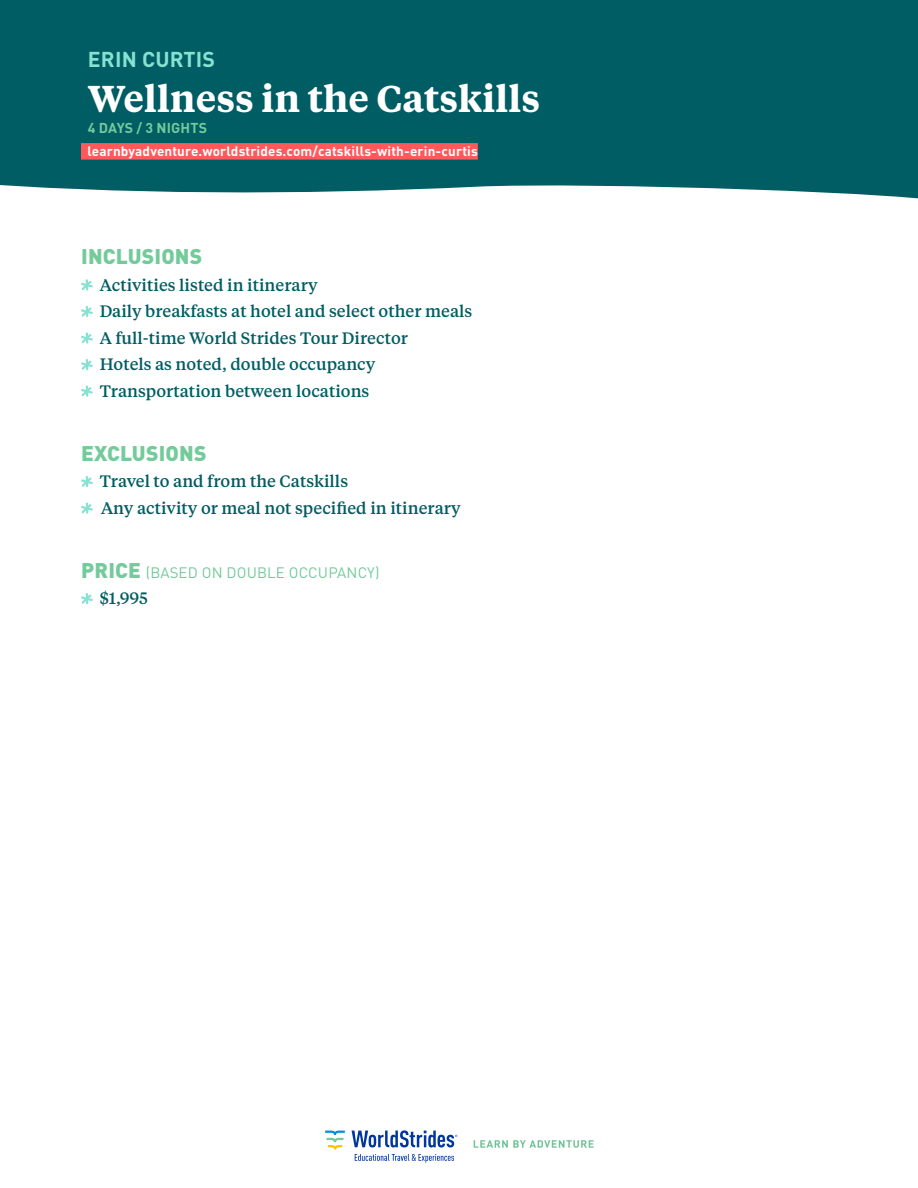
<style>
.page{position:relative;width:918px;height:1188px;background:#fff}
.page>*{position:absolute;margin:0;border:0;box-sizing:border-box;transform-origin:0 0}
.t1{font:600 37.2px "Tiempos Text";color:#fff}
.t2{font:700 21.3px "DIN Pro";letter-spacing:.01em;color:#88e2d2}
.day{font:900 21px "DIN Pro";letter-spacing:.01em;color:#73ca9a}
.date{font:500 16.5px "Tiempos Text";color:#005d63}
.day-2{font:15px "DIN Pro";letter-spacing:.01em;color:#73ca9a}
.t3{font:700 14.1px "DIN Pro";letter-spacing:.005em;color:#73ca9a}
.t4{font:700 13.5px "DIN Pro";letter-spacing:.01em;color:#fff}
.s1{font-weight:900;font-size:21px}
</style>
<div class="page">
<div style="left:0;top:0;width:918px;height:199px;background:#005d63"></div>
<div style="left:81px;top:143px;width:397px;height:17px;background:#ff5959"></div>
<svg style="left:81px;top:279px;width:12px;height:12px"></svg>
<svg style="left:81px;top:305px;width:12px;height:12px"></svg>
<svg style="left:81px;top:332px;width:12px;height:12px"></svg>
<svg style="left:81px;top:359px;width:12px;height:12px"></svg>
<svg style="left:81px;top:385px;width:12px;height:12px"></svg>
<svg style="left:81px;top:476px;width:12px;height:12px"></svg>
<svg style="left:81px;top:502px;width:12px;height:12px"></svg>
<svg style="left:81px;top:593px;width:12px;height:12px"></svg>
<svg style="left:325px;top:1131px;width:20px;height:19px"></svg>
<svg style="left:355px;top:1154px;width:99px;height:9px"></svg>
<svg style="left:352px;top:1130px;width:105px;height:17px"></svg>
<svg style="left:474px;top:1140px;width:120px;height:8px"></svg>
<p class="t2" style="left:88px;top:43px;width:129px">ERIN CURTIS</p>
<p class="t1" style="left:88px;top:73px;width:454px">Wellness in the Catskills</p>
<p class="t3" style="left:88px;top:117px;width:121px">4 DAYS / 3 NIGHTS</p>
<p class="t4" style="left:88px;top:140px;width:392px">learnbyadventure.worldstrides.com/catskills-with-erin-curtis</p>
<p class="day" style="left:81px;top:240px;width:123px">INCLUSIONS</p>
<p class="date" style="left:100px;top:274px;width:219px">Activities listed in itinerary</p>
<p class="date" style="left:100px;top:300px;width:374px">Daily breakfasts at hotel and select other meals</p>
<p class="date" style="left:100px;top:327px;width:310px">A full-time World Strides Tour Director</p>
<p class="date" style="left:100px;top:353px;width:277px">Hotels as noted, double occupancy</p>
<p class="date" style="left:100px;top:380px;width:271px">Transportation between locations</p>
<p class="day" style="left:81px;top:436px;width:127px">EXCLUSIONS</p>
<p class="date" style="left:100px;top:470px;width:250px">Travel to and from the Catskills</p>
<p class="date" style="left:101px;top:497px;width:361px">Any activity or meal not specified in itinerary</p>
<p class="day-2" style="left:81px;top:561px;width:300px"><span class="s1">PRICE</span> (BASED ON DOUBLE OCCUPANCY)</p>
<p class="date" style="left:100px;top:587px;width:50px">$1,995</p>
</div>
